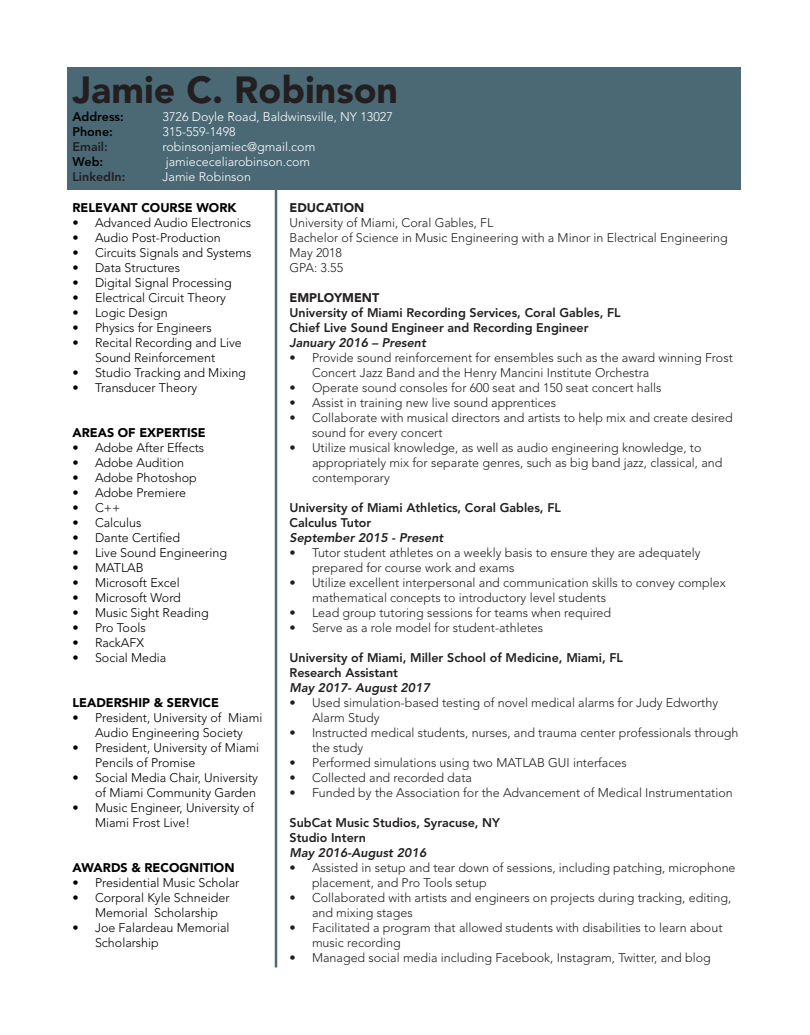
<style>
.page{position:relative;width:810px;height:1035px;background:#fff}
.page>*{position:absolute;margin:0;border:0;box-sizing:border-box;transform-origin:0 0}
.t1{font:900 37.5px "Avenir LT Std";color:#231f20}
.t2{font:300 12.5px/15px "Avenir LT Std";color:#231f20}
.t3{font:300 12.5px/15px "Avenir LT Std";color:#000}
.t4{font:800 12.5px "Avenir LT Std";color:#231f20}
.t5{font:300 12.5px "Avenir LT Std";color:#fff}
.t6{font:italic 800 12.5px "Avenir LT Std";color:#231f20}
.t7{font:900 12.5px "Avenir LT Std";color:#000}
.t8{font:900 12.5px "Avenir LT Std";color:#231f20}
.t9{font:800 12.5px "Avenir LT Std";color:#000}
</style>
<div class="page">
<div style="left:68px;top:68px;width:673px;height:123px;background:#4a6975"></div>
<hr style="left:275px;top:184px;width:2px;height:784px;background:#4b6a75">
<p class="t1" style="left:72px;top:67px;width:327px">Jamie C. Robinson</p>
<p class="t9" style="left:72px;top:109px;width:53px">Address:</p>
<p class="t5" style="left:162px;top:109px;width:232px">3726 Doyle Road, Baldwinsville, NY 13027</p>
<p class="t9" style="left:72px;top:124px;width:42px">Phone:</p>
<p class="t5" style="left:163px;top:124px;width:75px">315-559-1498</p>
<p class="t4" style="left:72px;top:139px;width:37px">Email:</p>
<p class="t5" style="left:162px;top:139px;width:154px">robinsonjamiec@gmail.com</p>
<p class="t9" style="left:72px;top:154px;width:32px">Web:</p>
<p class="t5" style="left:166px;top:154px;width:146px">jamiececeliarobinson.com</p>
<p class="t4" style="left:72px;top:169px;width:55px">LinkedIn:</p>
<p class="t5" style="left:162px;top:169px;width:90px">Jamie Robinson</p>
<p class="t7" style="left:72px;top:201px;width:166px">RELEVANT COURSE WORK</p>
<p class="t3" style="left:72px;top:216px;width:180px">• Advanced Audio Electronics</p>
<p class="t3" style="left:72px;top:231px;width:150px">• Audio Post-Production</p>
<p class="t3" style="left:72px;top:246px;width:181px">• Circuits Signals and Systems</p>
<p class="t3" style="left:72px;top:261px;width:109px">• Data Structures</p>
<p class="t3" style="left:72px;top:276px;width:161px">• Digital Signal Processing</p>
<p class="t3" style="left:72px;top:291px;width:155px">• Electrical Circuit Theory</p>
<p class="t3" style="left:72px;top:306px;width:97px">• Logic Design</p>
<p class="t3" style="left:72px;top:321px;width:141px">• Physics for Engineers</p>
<p class="t3" style="left:72px;top:336px;width:171px;text-align:center">• Recital Recording and Live<br>Sound Reinforcement</p>
<p class="t3" style="left:72px;top:366px;width:175px">• Studio Tracking and Mixing</p>
<p class="t3" style="left:72px;top:381px;width:126px">• Transducer Theory</p>
<p class="t7" style="left:72px;top:426px;width:135px">AREAS OF EXPERTISE</p>
<p class="t3" style="left:72px;top:441px;width:133px">• Adobe After Effects</p>
<p class="t3" style="left:72px;top:456px;width:113px">• Adobe Audition</p>
<p class="t3" style="left:72px;top:471px;width:126px">• Adobe Photoshop</p>
<p class="t3" style="left:72px;top:486px;width:115px">• Adobe Premiere</p>
<p class="t3" style="left:72px;top:501px;width:49px">• C++</p>
<p class="t3" style="left:72px;top:516px;width:71px">• Calculus</p>
<p class="t3" style="left:72px;top:531px;width:109px">• Dante Certified</p>
<p class="t3" style="left:72px;top:546px;width:156px">• Live Sound Engineering</p>
<p class="t3" style="left:72px;top:561px;width:73px">• MATLAB</p>
<p class="t3" style="left:72px;top:576px;width:109px">• Microsoft Excel</p>
<p class="t3" style="left:72px;top:591px;width:110px">• Microsoft Word</p>
<p class="t3" style="left:72px;top:606px;width:138px">• Music Sight Reading</p>
<p class="t3" style="left:72px;top:621px;width:75px">• Pro Tools</p>
<p class="t3" style="left:72px;top:636px;width:73px">• RackAFX</p>
<p class="t3" style="left:72px;top:651px;width:95px">• Social Media</p>
<p class="t7" style="left:72px;top:696px;width:148px">LEADERSHIP &amp; SERVICE</p>
<p class="t3" style="left:72px;top:711px;width:191px;text-align:center">• President, University of Miami<br>Audio Engineering Society</p>
<p class="t3" style="left:95px;top:741px;width:166px;text-indent:-22px">• President, University of Miami<br>Pencils of Promise</p>
<p class="t3" style="left:72px;top:771px;width:187px;text-align:right">• Social Media Chair, University of Miami Community Garden</p>
<p class="t3" style="left:95px;top:801px;width:161px;text-indent:-22px">• Music Engineer, University of<br>Miami Frost Live!</p>
<p class="t7" style="left:72px;top:861px;width:164px">AWARDS &amp; RECOGNITION</p>
<p class="t3" style="left:72px;top:876px;width:168px">• Presidential Music Scholar</p>
<p class="t3" style="left:95px;top:891px;width:136px;text-indent:-22px">• Corporal Kyle Schneider<br>Memorial Scholarship</p>
<p class="t3" style="left:95px;top:921px;width:136px;text-indent:-22px">• Joe Falardeau Memorial<br>Scholarship</p>
<p class="t8" style="left:290px;top:201px;width:76px">EDUCATION</p>
<p class="t2" style="left:290px;top:216px;width:205px">University of Miami, Coral Gables, FL</p>
<p class="t2" style="left:290px;top:231px;width:440px">Bachelor of Science in Music Engineering with a Minor in Electrical Engineering</p>
<p class="t2" style="left:290px;top:246px;width:54px">May 2018</p>
<p class="t2" style="left:290px;top:261px;width:55px">GPA: 3.55</p>
<p class="t8" style="left:290px;top:291px;width:91px">EMPLOYMENT</p>
<p class="t4" style="left:290px;top:306px;width:333px">University of Miami Recording Services, Coral Gables, FL</p>
<p class="t4" style="left:290px;top:321px;width:301px">Chief Live Sound Engineer and Recording Engineer</p>
<p class="t6" style="left:290px;top:336px;width:138px">January 2016 – Present</p>
<p class="t2" style="left:312px;top:351px;width:422px;text-indent:-22px">• Provide sound reinforcement for ensembles such as the award winning Frost<br>Concert Jazz Band and the Henry Mancini Institute Orchestra</p>
<p class="t2" style="left:290px;top:381px;width:374px">• Operate sound consoles for 600 seat and 150 seat concert halls</p>
<p class="t2" style="left:290px;top:396px;width:268px">• Assist in training new live sound apprentices</p>
<p class="t2" style="left:312px;top:411px;width:422px;text-indent:-22px">• Collaborate with musical directors and artists to help mix and create desired sound for every concert</p>
<p class="t2" style="left:312px;top:441px;width:412px;text-indent:-22px">• Utilize musical knowledge, as well as audio engineering knowledge, to appropriately mix for separate genres, such as big band jazz, classical, and contemporary</p>
<p class="t4" style="left:290px;top:501px;width:273px">University of Miami Athletics, Coral Gables, FL</p>
<p class="t4" style="left:290px;top:516px;width:83px">Calculus Tutor</p>
<p class="t6" style="left:290px;top:531px;width:155px">September 2015 - Present</p>
<p class="t2" style="left:312px;top:546px;width:390px;text-indent:-22px">• Tutor student athletes on a weekly basis to ensure they are adequately prepared for course work and exams</p>
<p class="t2" style="left:312px;top:576px;width:415px;text-indent:-22px">• Utilize excellent interpersonal and communication skills to convey complex mathematical concepts to introductory level students</p>
<p class="t2" style="left:290px;top:606px;width:323px">• Lead group tutoring sessions for teams when required</p>
<p class="t2" style="left:290px;top:621px;width:255px">• Serve as a role model for student-athletes</p>
<p class="t4" style="left:290px;top:651px;width:335px">University of Miami, Miller School of Medicine, Miami, FL</p>
<p class="t4" style="left:290px;top:666px;width:110px">Research Assistant</p>
<p class="t6" style="left:290px;top:681px;width:142px">May 2017- August 2017</p>
<p class="t2" style="left:312px;top:696px;width:408px;text-indent:-22px">• Used simulation-based testing of novel medical alarms for Judy Edworthy<br>Alarm Study</p>
<p class="t2" style="left:312px;top:726px;width:428px;text-indent:-22px">• Instructed medical students, nurses, and trauma center professionals through the study</p>
<p class="t2" style="left:290px;top:756px;width:339px">• Performed simulations using two MATLAB GUI interfaces</p>
<p class="t2" style="left:290px;top:771px;width:184px">• Collected and recorded data</p>
<p class="t2" style="left:290px;top:786px;width:445px">• Funded by the Association for the Advancement of Medical Instrumentation</p>
<p class="t4" style="left:290px;top:816px;width:212px">SubCat Music Studios, Syracuse, NY</p>
<p class="t4" style="left:290px;top:831px;width:78px">Studio Intern</p>
<p class="t6" style="left:290px;top:846px;width:138px">May 2016-August 2016</p>
<p class="t2" style="left:312px;top:861px;width:425px;text-indent:-22px">• Assisted in setup and tear down of sessions, including patching, microphone placement, and Pro Tools setup</p>
<p class="t2" style="left:312px;top:891px;width:421px;text-indent:-22px">• Collaborated with artists and engineers on projects during tracking, editing, and mixing stages</p>
<p class="t2" style="left:312px;top:921px;width:412px;text-indent:-22px">• Facilitated a program that allowed students with disabilities to learn about music recording</p>
<p class="t2" style="left:290px;top:951px;width:423px">• Managed social media including Facebook, Instagram, Twitter, and blog</p>
</div>
